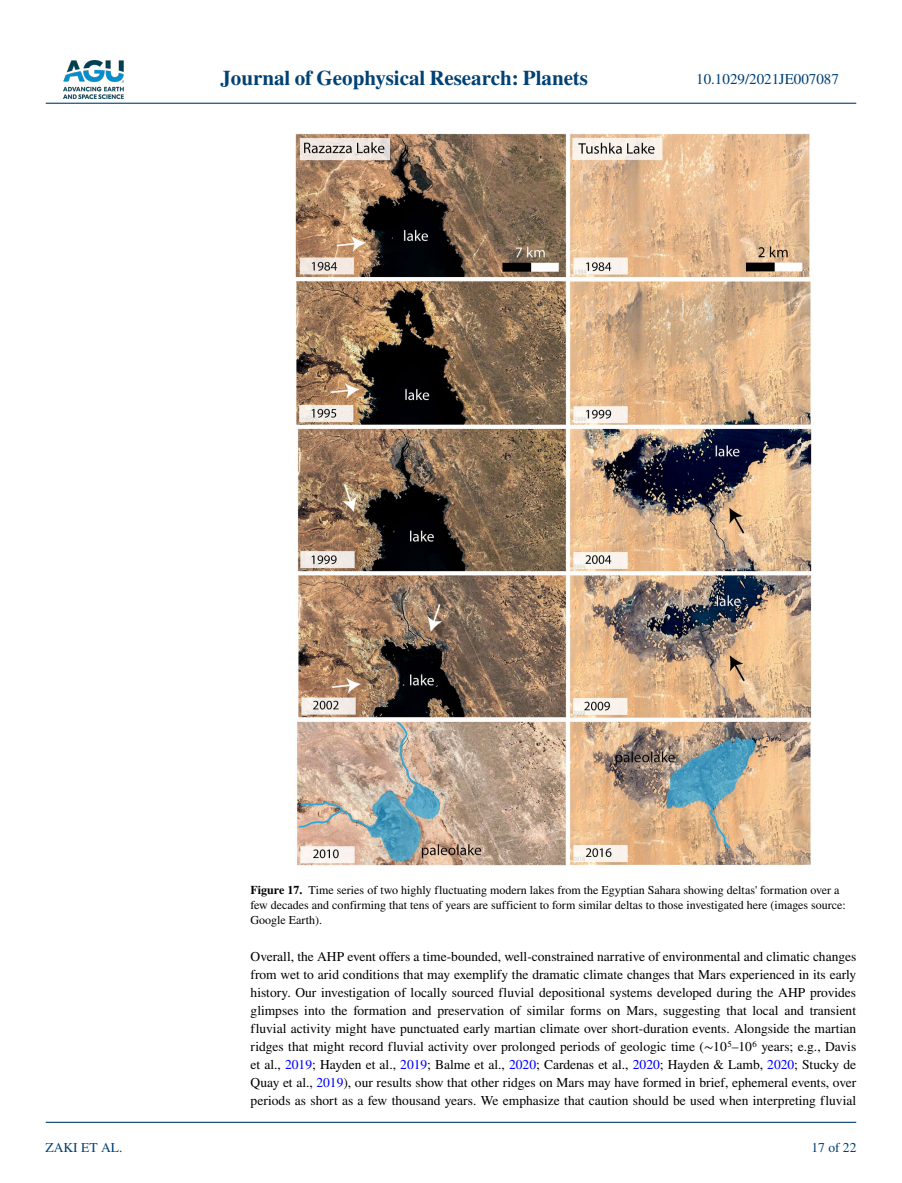
<style>
.page{position:relative;width:902px;height:1183px;background:#fff}
.page>*{position:absolute;margin:0;border:0;box-sizing:border-box;transform-origin:0 0}
.t1{font:700 21px "STIX";color:#004174}
.t2{font:15px "STIX";color:#004174}
.t3{font:13.5px/18px "STIX";color:#000;text-align:justify}
.t4{font:13.5px "STIX";color:#004174}
.t5{font:12px/15px "STIX";color:#000}
.s1{font-weight:700}
.s2{color:#00f}
</style>
<div class="page">
<img style="left:63px;top:60px;width:60px;height:39px">
<hr style="left:46px;top:103px;width:810px;height:1px;background:#004174">
<hr style="left:46px;top:1121px;width:810px;height:1px;background:#004174">
<img style="left:295px;top:134px;width:516px;height:731px">
<h1 class="t1" style="left:220px;top:66px;width:369px">Journal of Geophysical Research: Planets</h1>
<p class="t2" style="left:696px;top:69px;width:144px">10.1029/2021JE007087</p>
<p class="t4" style="left:45px;top:1138px;width:78px">ZAKI ET AL.</p>
<p class="t5" style="left:250px;top:882px;width:596px"><span class="s1">Figure 17.</span> Time series of two highly fluctuating modern lakes from the Egyptian Sahara showing deltas' formation over a few decades and confirming that tens of years are sufficient to form similar deltas to those investigated here (images source:<br>Google Earth).</p>
<p class="t3" style="left:250px;top:948px;width:607px">Overall, the AHP event offers a time-bounded, well-constrained narrative of environmental and climatic changes from wet to arid conditions that may exemplify the dramatic climate changes that Mars experienced in its early history. Our investigation of locally sourced fluvial depositional systems developed during the AHP provides glimpses into the formation and preservation of similar forms on Mars, suggesting that local and transient fluvial activity might have punctuated early martian climate over short-duration events. Alongside the martian ridges that might record fluvial activity over prolonged periods of geologic time (∼10<sup>5</sup>–10<sup>6</sup> years; e.g., Davis et al., <span class="s2">2019</span>; Hayden et al., <span class="s2">2019</span>; Balme et al., <span class="s2">2020</span>; Cardenas et al., <span class="s2">2020</span>; Hayden &amp; Lamb, <span class="s2">2020</span>; Stucky de Quay et al., <span class="s2">2019</span>), our results show that other ridges on Mars may have formed in brief, ephemeral events, over periods as short as a few thousand years. We emphasize that caution should be used when interpreting fluvial</p>
<p class="t4" style="left:811px;top:1138px;width:46px">17 of 22</p>
</div>
